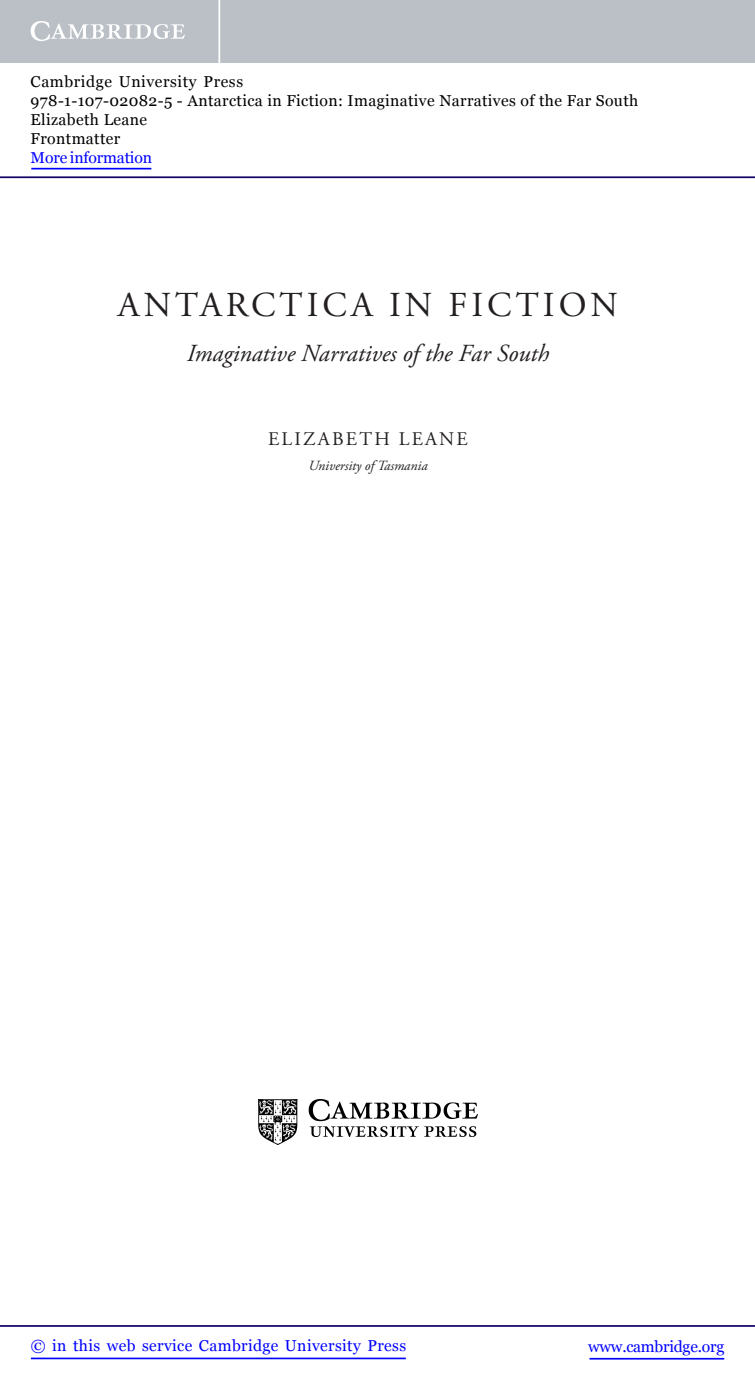
<style>
.page{position:relative;width:755px;height:1385px;background:#fff}
.page>*{position:absolute;margin:0;border:0;box-sizing:border-box;transform-origin:0 0}
.t1{font:35px "Adobe Garamond Pro";letter-spacing:.26em;color:#231f20}
.t2{font:italic 24.5px "Adobe Garamond Pro";color:#231f20}
.t3{font:19.25px "Adobe Garamond Pro";letter-spacing:.25em;color:#231f20}
.t4{font:15.75px/18.9px "Georgia";letter-spacing:.025em;color:#000}
.t5{font:15.75px "Georgia";letter-spacing:.025em;color:#00f}
.t6{font:15.75px "Georgia";letter-spacing:-.015em;color:#00f}
.t7{font:15.75px "Georgia";letter-spacing:-.01em;color:#00f}
.t8{font:italic 14px "Adobe Garamond Pro";color:#231f20}
</style>
<div class="page">
<img style="left:258px;top:1099px;width:219px;height:46px">
<hr style="left:589px;top:1358px;width:134px;height:1px;background:#00f">
<hr style="left:0;top:1325px;width:754px;height:2px;background:#150666">
<hr style="left:31px;top:1357px;width:374px;height:2px;background:#00f">
<div style="left:0;top:0;width:754px;height:63px;background:#bac0c6"></div>
<svg style="left:31px;top:21px;width:154px;height:20px"></svg>
<hr style="left:218px;top:0;width:2px;height:63px;background:#fff">
<hr style="left:0;top:176px;width:754px;height:2px;background:#150666">
<hr style="left:31px;top:168px;width:120px;height:1px;background:#00f">
<p class="t4" style="left:31px;top:73px;width:608px">Cambridge University Press<br>978-1-107-02082-5 - Antarctica in Fiction: Imaginative Narratives of the Far South Elizabeth Leane<br>Frontmatter</p>
<p class="t7" style="left:31px;top:148px;width:123px">More information</p>
<h1 class="t1" style="left:118px;top:291px;width:501px">ANTARCTICA IN FICTION</h1>
<h2 class="t2" style="left:186px;top:344px;width:363px">Imaginative Narratives of the Far South</h2>
<p class="t3" style="left:268px;top:431px;width:201px">ELIZABETH LEANE</p>
<p class="t8" style="left:308px;top:460px;width:121px">University of Tasmania</p>
<p class="t5" style="left:31px;top:1336px;width:376px">© in this web service Cambridge University Press</p>
<p class="t6" style="left:587px;top:1336px;width:137px">www.cambridge.org</p>
</div>
